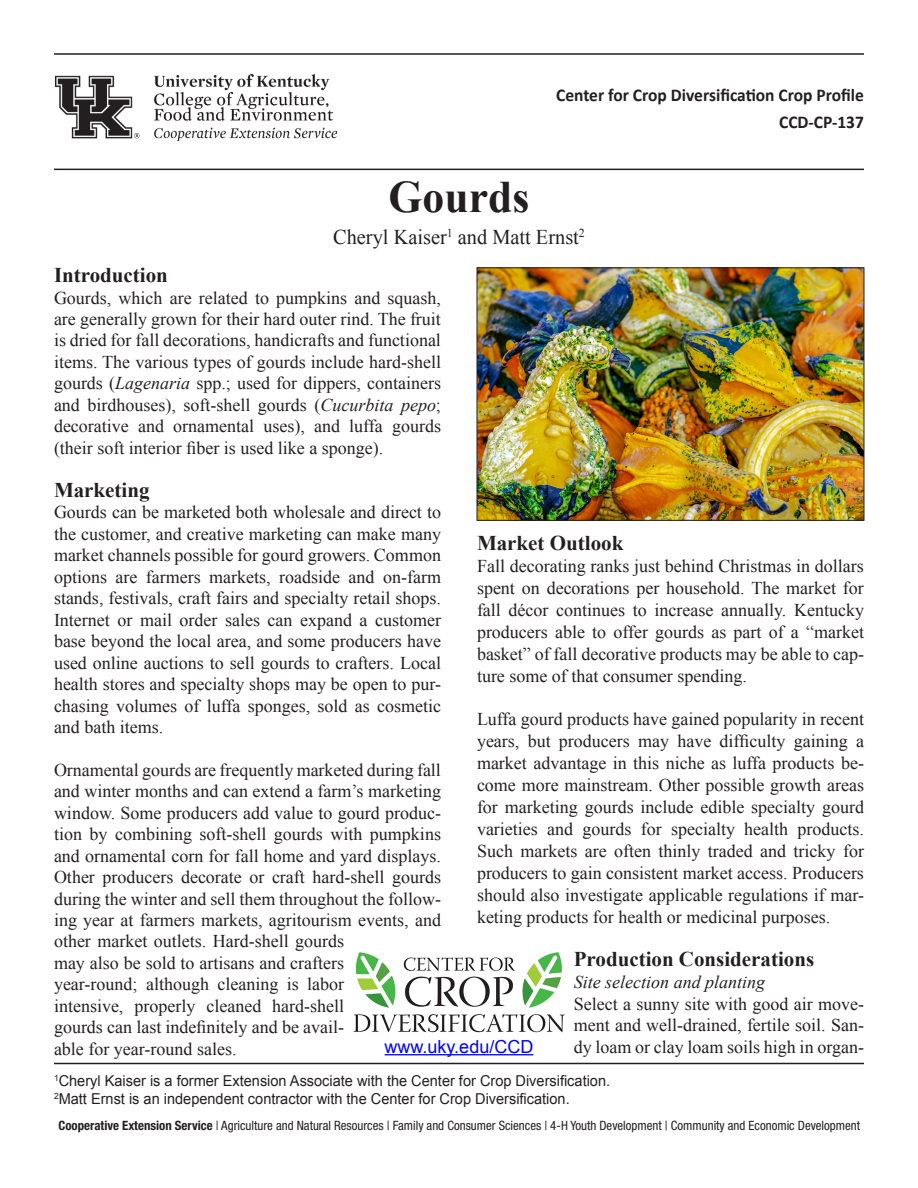
<style>
.page{position:relative;width:918px;height:1188px;background:#fff}
.page>*{position:absolute;margin:0;border:0;box-sizing:border-box;transform-origin:0 0}
.t1{font:700 45px "Times New Roman";color:#231f20}
.Plain_Text{font:700 21px "Times New Roman";color:#231f20}
.t2{font:21px "Times New Roman";color:#231f20}
.t3{font:18px/21.5px "Times New Roman";color:#231f20;text-align:justify}
.t4{font:700 18px "Calibri";color:#231f20}
.t5{font:italic 18px "Times New Roman";color:#231f20}
.t6{font:18px "Arial";color:#00f}
.t7{font:15px "Arial";color:#231f20}
.t8{font:condensed 12.9px "Helvetica Neue LT Std";color:#231f20}
.s1{font-style:italic}
.s2{font-weight:700}
</style>
<div class="page">
<img style="left:353px;top:952px;width:212px;height:81px">
<hr style="left:54px;top:53px;width:810px;height:2px;background:#231f20">
<hr style="left:54px;top:169px;width:810px;height:1px;background:#231f20">
<hr style="left:54px;top:1063px;width:810px;height:1px;background:#231f20">
<img style="left:56px;top:75px;width:280px;height:65px">
<hr style="left:385px;top:1054px;width:148px;height:1px;background:#00f">
<img style="left:479px;top:269px;width:383px;height:250px">
<div style="left:477px;top:267px;width:387px;height:254px;border:1px solid #231f20"></div>
<p class="t4" style="left:556px;top:84px;width:309px">Center for Crop Diversification Crop Profile</p>
<p class="t1" style="left:389px;top:166px;width:142px">Gourds</p>
<p class="t2" style="left:333px;top:223px;width:253px">Cheryl Kaiser<sup>1</sup> and Matt Ernst<sup>2</sup></p>
<p class="t4" style="left:779px;top:111px;width:86px">CCD-CP-137</p>
<p class="Plain_Text" style="left:54px;top:261px;width:115px">Introduction</p>
<p class="t3" style="left:54px;top:286px;width:389px">Gourds, which are related to pumpkins and squash, are generally grown for their hard outer rind. The fruit is dried for fall decorations, handicrafts and functional items. The various types of gourds include hard-shell gourds (<span class="s1">Lagenaria</span> spp.; used for dippers, containers and birdhouses), soft-shell gourds (<span class="s1">Cucurbita pepo</span>; decorative and ornamental uses), and luffa gourds (their soft interior fiber is used like a sponge).</p>
<p class="Plain_Text" style="left:54px;top:475px;width:97px">Marketing</p>
<p class="t3" style="left:54px;top:501px;width:389px">Gourds can be marketed both wholesale and direct to the customer, and creative marketing can make many market channels possible for gourd growers. Common options are farmers markets, roadside and on-farm stands, festivals, craft fairs and specialty retail shops.<br>Internet or mail order sales can expand a customer base beyond the local area, and some producers have used online auctions to sell gourds to crafters. Local health stores and specialty shops may be open to pur&shy;chasing volumes of luffa sponges, sold as cosmetic and bath items.</p>
<p class="t3" style="left:54px;top:759px;width:389px;text-align:left">Ornamental gourds are frequently marketed during fall and winter months and can extend a farm’s marketing window. Some producers add value to gourd produc&shy;tion by combining soft-shell gourds with pumpkins and ornamental corn for fall home and yard displays.<br>Other producers decorate or craft hard-shell gourds during the winter and sell them throughout the follow&shy;ing year at farmers markets, agritourism events, and other market outlets. Hard-shell gourds<br>may also be sold to artisans and crafters<br>year-round; although cleaning is labor<br>intensive, properly cleaned hard-shell<br>gourds can last indefinitely and be avail-<br>able for year-round sales.</p>
<p class="Plain_Text" style="left:477px;top:529px;width:148px">Market Outlook</p>
<p class="t3" style="left:477px;top:555px;width:389px;line-height:21.9px">Fall decorating ranks just behind Christmas in dollars spent on decorations per household. The market for fall décor continues to increase annually. Kentucky producers able to offer gourds as part of a “market basket” of fall decorative products may be able to cap&shy;ture some of that consumer spending.</p>
<p class="t3" style="left:477px;top:708px;width:389px;line-height:21.9px">Luffa gourd products have gained popularity in recent years, but producers may have difficulty gaining a market advantage in this niche as luffa products be&shy;come more mainstream. Other possible growth areas for marketing gourds include edible specialty gourd varieties and gourds for specialty health products.<br>Such markets are often thinly traded and tricky for producers to gain consistent market access. Producers should also investigate applicable regulations if mar&shy;keting products for health or medicinal purposes.</p>
<p class="Plain_Text" style="left:574px;top:944px;width:242px">Production Considerations</p>
<p class="t5" style="left:574px;top:969px;width:193px">Site selection and planting</p>
<p class="t3" style="left:574px;top:992px;width:292px;line-height:21.9px">Select a sunny site with good air move&shy;ment and well-drained, fertile soil. San&shy;dy loam or clay loam soils high in organ-</p>
<p class="t6" style="left:385px;top:1035px;width:150px">www.uky.edu/CCD</p>
<p class="t7" style="left:54px;top:1071px;width:558px"><sup>1</sup>Cheryl Kaiser is a former Extension Associate with the Center for Crop Diversification.</p>
<p class="t7" style="left:54px;top:1089px;width:517px"><sup>2</sup>Matt Ernst is an independent contractor with the Center for Crop Diversification.</p>
<p class="t8" style="left:58px;top:1118px;width:803px"><span class="s2">Cooperative Extension Service</span> | Agriculture and Natural Resources | Family and Consumer Sciences | 4-H Youth Development | Community and Economic Development</p>
</div>
